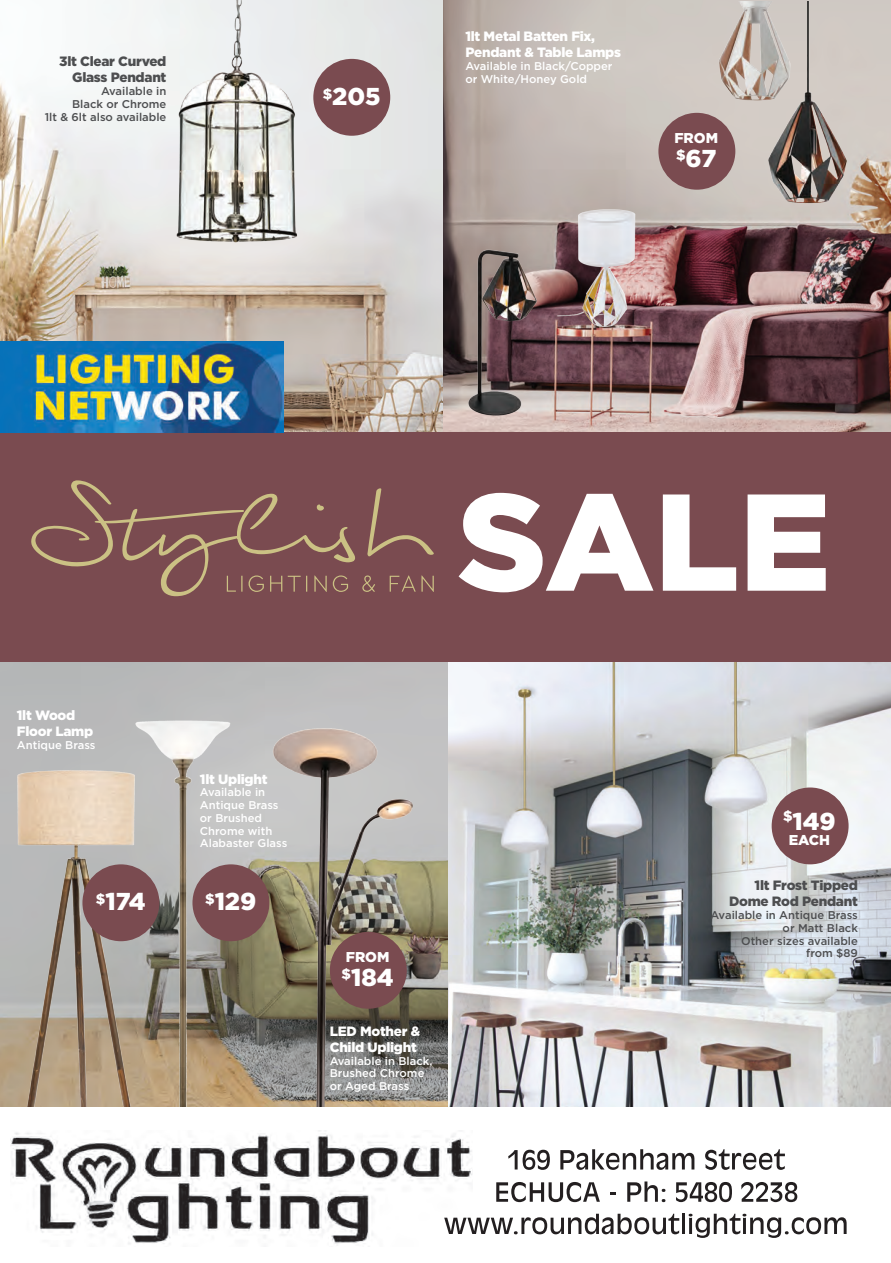
<style>
.page{position:relative;width:891px;height:1263px;background:#fff}
.page>*{position:absolute;margin:0;border:0;box-sizing:border-box;transform-origin:0 0}
.t1{font:900 24.45px "Gotham";color:#fff}
.t2{font:900 14.25px "Gotham";color:#fff}
.t3{font:900 13.5px/16.2px "Gotham";letter-spacing:-.02em;color:#fff}
.t4{font:900 13.5px/16.2px "Gotham";letter-spacing:-.02em;color:#4d4e50;text-align:right}
.t5{font:500 11.25px/12.8px "Gotham";color:#fff}
.t6{font:500 11.25px/12.8px "Gotham";color:#4d4e50;text-align:right}
</style>
<div class="page">
<img style="left:0;top:0;width:443px;height:432px">
<img style="left:59px;top:0;width:359px;height:252px">
<img style="left:447px;top:662px;width:443px;height:445px">
<img style="left:443px;top:0;width:447px;height:432px">
<img style="left:0;top:662px;width:447px;height:445px">
<img style="left:0;top:731px;width:257px;height:376px">
<img style="left:257px;top:722px;width:176px;height:385px">
<img style="left:113px;top:698px;width:126px;height:409px">
<img style="left:744px;top:1px;width:129px;height:224px">
<img style="left:524px;top:197px;width:141px;height:141px">
<img style="left:690px;top:1px;width:126px;height:110px">
<img style="left:454px;top:243px;width:96px;height:179px">
<div style="left:0;top:432px;width:890px;height:230px;background:#7a4b50"></div>
<img style="left:0;top:341px;width:283px;height:92px">
<div style="left:313px;top:59px;width:77px;height:77px;background:#7a4b50;border-radius:50%"></div>
<div style="left:658px;top:113px;width:77px;height:77px;background:#7a4b50;border-radius:50%"></div>
<div style="left:192px;top:864px;width:77px;height:77px;background:#7a4b50;border-radius:50%"></div>
<div style="left:82px;top:864px;width:77px;height:77px;background:#7a4b50;border-radius:50%"></div>
<div style="left:330px;top:932px;width:76px;height:77px;background:#7a4b50;border-radius:50%"></div>
<div style="left:771px;top:787px;width:77px;height:77px;background:#7a4b50;border-radius:50%"></div>
<svg style="left:458px;top:493px;width:367px;height:99px"></svg>
<svg style="left:31px;top:480px;width:402px;height:116px"></svg>
<svg style="left:227px;top:575px;width:206px;height:17px"></svg>
<img style="left:11px;top:1130px;width:461px;height:114px">
<svg style="left:508px;top:1150px;width:41px;height:20px"></svg>
<svg style="left:560px;top:1149px;width:134px;height:21px"></svg>
<svg style="left:705px;top:1149px;width:79px;height:21px"></svg>
<svg style="left:496px;top:1182px;width:103px;height:20px"></svg>
<svg style="left:627px;top:1181px;width:38px;height:21px"></svg>
<svg style="left:676px;top:1182px;width:55px;height:20px"></svg>
<svg style="left:741px;top:1182px;width:56px;height:20px"></svg>
<svg style="left:444px;top:1214px;width:235px;height:20px"></svg>
<hr style="left:681px;top:1214px;width:3px;height:20px;background:#231f20">
<svg style="left:688px;top:1214px;width:158px;height:24px"></svg>
<p class="t4" style="left:59px;top:53px;width:109px">3lt Clear Curved<br>Glass Pendant</p>
<p class="t6" style="left:45px;top:85px;width:123px">Available in<br>Black or Chrome<br>1lt &amp; 6lt also available</p>
<h1 class="t1" style="left:322px;top:79px;width:59px"><sup>$</sup>205</h1>
<p class="t3" style="left:465px;top:28px;width:157px">1lt Metal Batten Fix,<br>Pendant &amp; Table Lamps</p>
<p class="t5" style="left:465px;top:60px;width:149px">Available in Black/Copper or White/Honey Gold</p>
<p class="t2" style="left:674px;top:128px;width:45px">FROM</p>
<h1 class="t1" style="left:675px;top:141px;width:42px"><sup>$</sup>67</h1>
<p class="t3" style="left:17px;top:707px;width:78px">1lt Wood<br>Floor Lamp</p>
<p class="t5" style="left:17px;top:738px;width:80px">Antique Brass</p>
<h1 class="t1" style="left:96px;top:885px;width:51px"><sup>$</sup>174</h1>
<p class="t3" style="left:200px;top:771px;width:69px">1lt Uplight</p>
<p class="t5" style="left:200px;top:786px;width:89px">Available in<br>Antique Brass or Brushed<br>Chrome with<br>Alabaster Glass</p>
<h1 class="t1" style="left:205px;top:885px;width:53px"><sup>$</sup>129</h1>
<p class="t2" style="left:345px;top:947px;width:45px">FROM</p>
<h1 class="t1" style="left:341px;top:960px;width:53px"><sup>$</sup>184</h1>
<p class="t3" style="left:329px;top:1022px;width:92px">LED Mother &amp;<br>Child Uplight</p>
<p class="t5" style="left:329px;top:1054px;width:104px">Available in Black,<br>Brushed Chrome or Aged Brass</p>
<h1 class="t1" style="left:782px;top:804px;width:54px"><sup>$</sup>149</h1>
<p class="t2" style="left:788px;top:830px;width:43px">EACH</p>
<p class="t4" style="left:728px;top:877px;width:130px">1lt Frost Tipped<br>Dome Rod Pendant</p>
<p class="t6" style="left:710px;top:909px;width:149px">Available in Antique Brass or Matt Black<br>Other sizes available<br>from $89</p>
</div>
